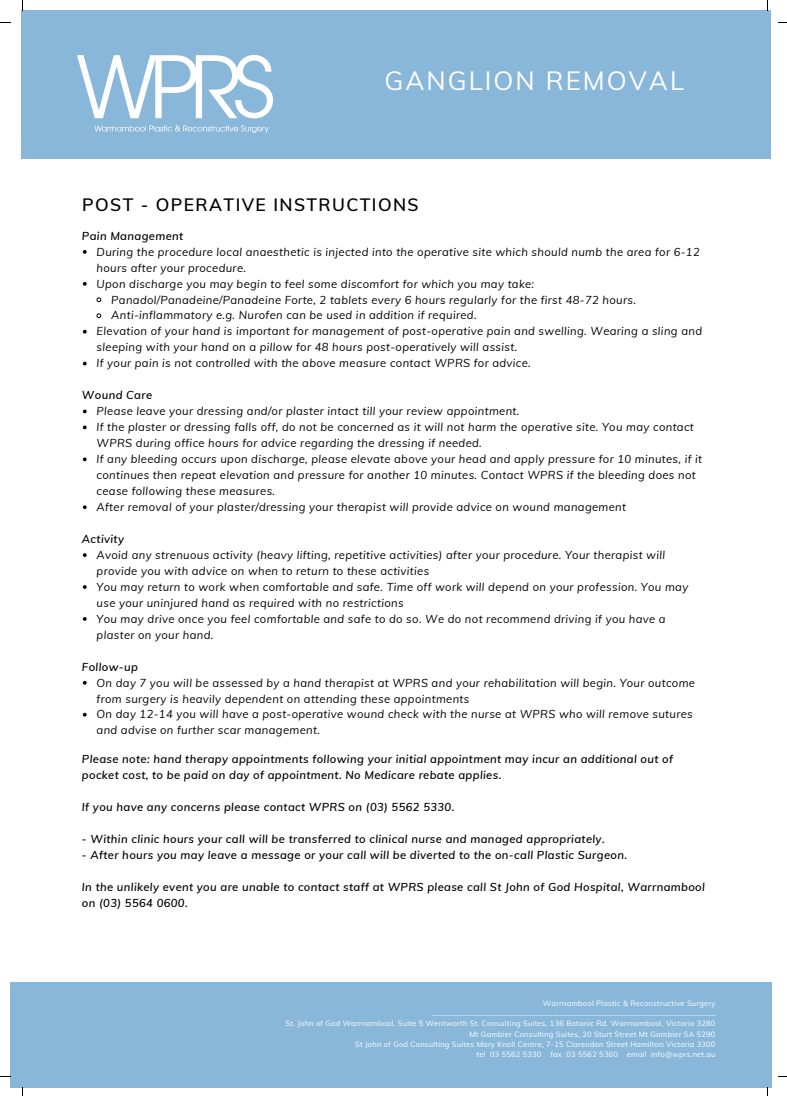
<style>
.page{position:relative;width:787px;height:1096px;background:#fff}
.page>*{position:absolute;margin:0;border:0;box-sizing:border-box;transform-origin:0 0}
.t1{font:25.88px "Muli";letter-spacing:.08em;color:#fff}
.t2{font:600 17.5px "Muli";letter-spacing:.08em;color:#000}
.t3{font:italic 11.25px/16px "Muli";letter-spacing:.03em;color:#000}
.t4{font:italic 600 11.25px/16px "Muli";letter-spacing:.03em;color:#000}
.t5{font:7.5px/10.4px "Muli";letter-spacing:.03em;color:#fff;text-align:right}
</style>
<div class="page">
<svg style="left:83px;top:250px;width:4px;height:4px"></svg>
<svg style="left:83px;top:282px;width:4px;height:4px"></svg>
<svg style="left:96px;top:297px;width:6px;height:6px"></svg>
<svg style="left:96px;top:313px;width:6px;height:6px"></svg>
<svg style="left:83px;top:330px;width:4px;height:3px"></svg>
<svg style="left:83px;top:361px;width:4px;height:4px"></svg>
<svg style="left:83px;top:409px;width:4px;height:4px"></svg>
<svg style="left:83px;top:425px;width:4px;height:4px"></svg>
<svg style="left:83px;top:457px;width:4px;height:4px"></svg>
<svg style="left:83px;top:505px;width:4px;height:4px"></svg>
<svg style="left:83px;top:553px;width:4px;height:4px"></svg>
<svg style="left:83px;top:585px;width:4px;height:4px"></svg>
<svg style="left:83px;top:617px;width:4px;height:3px"></svg>
<svg style="left:83px;top:681px;width:4px;height:3px"></svg>
<svg style="left:83px;top:712px;width:4px;height:4px"></svg>
<div style="left:10px;top:982px;width:761px;height:104px;background:#89b7da"></div>
<div style="left:22px;top:10px;width:749px;height:149px;background:#89b7da"></div>
<img style="left:78px;top:55px;width:194px;height:77px">
<h1 class="t1" style="left:384px;top:64px;width:301px">GANGLION REMOVAL</h1>
<h2 class="t2" style="left:82px;top:193px;width:338px">POST - OPERATIVE INSTRUCTIONS</h2>
<p class="t3" style="left:97px;top:243px;width:605px">During the procedure local anaesthetic is injected into the operative site which should numb the area for 6-12</p>
<p class="t3" style="left:97px;top:259px;width:151px">hours after your procedure.</p>
<p class="t3" style="left:97px;top:275px;width:439px">Upon discharge you may begin to feel some discomfort for which you may take:</p>
<p class="t3" style="left:111px;top:291px;width:526px">Panadol/Panadeine/Panadeine Forte, 2 tablets every 6 hours regularly for the first 48-72 hours.</p>
<p class="t3" style="left:111px;top:307px;width:367px">Anti-inflammatory e.g. Nurofen can be used in addition if required.</p>
<p class="t3" style="left:97px;top:323px;width:607px">Elevation of your hand is important for management of post-operative pain and swelling. Wearing a sling and</p>
<p class="t3" style="left:97px;top:339px;width:422px">sleeping with your hand on a pillow for 48 hours post-operatively will assist.</p>
<p class="t3" style="left:97px;top:355px;width:436px">If your pain is not controlled with the above measure contact WPRS for advice.</p>
<p class="t3" style="left:97px;top:403px;width:607px">Please leave your dressing and/or plaster intact till your review appointment.<br>If the plaster or dressing falls off, do not be concerned as it will not harm the operative site. You may contact WPRS during office hours for advice regarding the dressing if needed.<br>If any bleeding occurs upon discharge, please elevate above your head and apply pressure for 10 minutes, if it continues then repeat elevation and pressure for another 10 minutes. Contact WPRS if the bleeding does not cease following these measures.<br>After removal of your plaster/dressing your therapist will provide advice on wound management</p>
<p class="t3" style="left:97px;top:546px;width:593px">Avoid any strenuous activity (heavy lifting, repetitive activities) after your procedure. Your therapist will provide you with advice on when to return to these activities<br>You may return to work when comfortable and safe. Time off work will depend on your profession. You may use your uninjured hand as required with no restrictions<br>You may drive once you feel comfortable and safe to do so. We do not recommend driving if you have a plaster on your hand.</p>
<p class="t3" style="left:97px;top:674px;width:600px">On day 7 you will be assessed by a hand therapist at WPRS and your rehabilitation will begin. Your outcome from surgery is heavily dependent on attending these appointments<br>On day 12-14 you will have a post-operative wound check with the nurse at WPRS who will remove sutures and advise on further scar management.</p>
<p class="t4" style="left:82px;top:227px;width:103px">Pain Management</p>
<p class="t4" style="left:82px;top:387px;width:72px">Wound Care</p>
<p class="t4" style="left:82px;top:530px;width:44px">Activity</p>
<p class="t4" style="left:82px;top:658px;width:57px">Follow-up</p>
<p class="t4" style="left:82px;top:751px;width:592px">Please note: hand therapy appointments following your initial appointment may incur an additional out of pocket cost, to be paid on day of appointment. No Medicare rebate applies.</p>
<p class="t4" style="left:82px;top:798px;width:374px">If you have any concerns please contact WPRS on (03) 5562 5330.</p>
<p class="t4" style="left:82px;top:830px;width:524px">- Within clinic hours your call will be transferred to clinical nurse and managed appropriately.</p>
<p class="t4" style="left:82px;top:846px;width:547px">- After hours you may leave a message or your call will be diverted to the on-call Plastic Surgeon.</p>
<p class="t4" style="left:82px;top:878px;width:624px">In the unlikely event you are unable to contact staff at WPRS please call St John of God Hospital, Warrnambool on (03) 5564 0600.</p>
<p class="t5" style="left:286px;top:997px;width:431px">Warrnambool Plastic &amp; Reconstructive Surgery …………………….…………………………………………………………………………………………………………..………<br>St. John of God Warrnambool, Suite 5 Wentworth St. Consulting Suites, 136 Botanic Rd. Warrnambool, Victoria 3280<br>Mt Gambier Consulting Suites, 20 Sturt Street Mt Gambier SA 5290<br>St John of God Consulting Suites Mary Knoll Centre, 7-15 Clarendon Street Hamilton Victoria 3300<br>tel 03 5562 5330 fax 03 5562 5360 email info@wprs.net.au</p>
</div>
